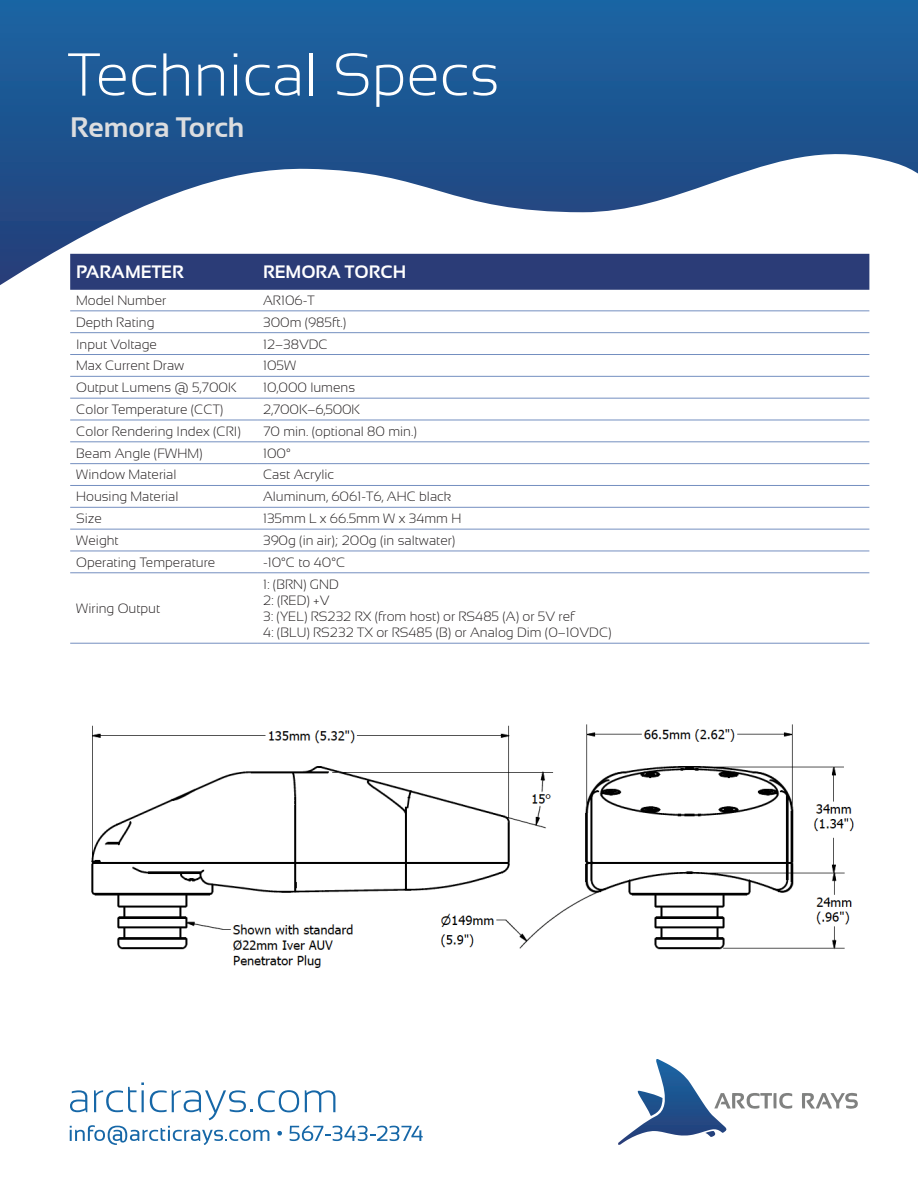
<style>
.page{position:relative;width:918px;height:1188px;background:#fff}
.page>*{position:absolute;margin:0;border:0;box-sizing:border-box;transform-origin:0 0}
.t1{font:700 28.2px "Sansation";color:#dcdddf}
.t2{font:700 18px "Sansation";color:#fff}
.t3{font:300 13.5px "Sansation";color:#231f20}
</style>
<div class="page">
<svg style="left:802px;top:1093px;width:56px;height:16px"></svg>
<svg style="left:618px;top:1059px;width:174px;height:86px"></svg>
<svg style="left:0;top:0;width:918px;height:290px"></svg>
<svg style="left:68px;top:53px;width:58px;height:43px;background:#487aaa"></svg>
<svg style="left:132px;top:65px;width:24px;height:31px"></svg>
<svg style="left:163px;top:53px;width:26px;height:43px"></svg>
<svg style="left:198px;top:65px;width:26px;height:31px"></svg>
<hr style="left:234px;top:65px;width:3px;height:31px;background:#fff">
<svg style="left:234px;top:53px;width:3px;height:4px"></svg>
<svg style="left:246px;top:65px;width:54px;height:31px"></svg>
<hr style="left:310px;top:53px;width:3px;height:43px;background:#fff">
<svg style="left:336px;top:53px;width:32px;height:43px"></svg>
<svg style="left:376px;top:65px;width:27px;height:42px"></svg>
<svg style="left:410px;top:65px;width:26px;height:31px"></svg>
<svg style="left:443px;top:65px;width:54px;height:31px"></svg>
<svg style="left:70px;top:1082px;width:353px;height:63px"></svg>
<div style="left:70px;top:254px;width:799px;height:36px;background:#2b3c77"></div>
<hr style="left:70px;top:310px;width:187px;height:1px;background:#748fc0">
<hr style="left:257px;top:310px;width:612px;height:1px;background:#748fc0">
<hr style="left:70px;top:332px;width:187px;height:1px;background:#748fc0">
<hr style="left:257px;top:332px;width:612px;height:1px;background:#748fc0">
<hr style="left:70px;top:354px;width:187px;height:1px;background:#748fc0">
<hr style="left:257px;top:354px;width:612px;height:1px;background:#748fc0">
<hr style="left:70px;top:376px;width:187px;height:1px;background:#748fc0">
<hr style="left:257px;top:376px;width:612px;height:1px;background:#748fc0">
<hr style="left:70px;top:398px;width:187px;height:1px;background:#748fc0">
<hr style="left:257px;top:398px;width:612px;height:1px;background:#748fc0">
<hr style="left:70px;top:420px;width:187px;height:1px;background:#748fc0">
<hr style="left:257px;top:420px;width:612px;height:1px;background:#748fc0">
<hr style="left:70px;top:441px;width:187px;height:1px;background:#748fc0">
<hr style="left:257px;top:441px;width:612px;height:1px;background:#748fc0">
<hr style="left:70px;top:463px;width:187px;height:1px;background:#748fc0">
<hr style="left:257px;top:463px;width:612px;height:1px;background:#748fc0">
<hr style="left:70px;top:485px;width:187px;height:1px;background:#748fc0">
<hr style="left:257px;top:485px;width:612px;height:1px;background:#748fc0">
<hr style="left:70px;top:507px;width:187px;height:1px;background:#748fc0">
<hr style="left:257px;top:507px;width:612px;height:1px;background:#748fc0">
<hr style="left:70px;top:529px;width:187px;height:1px;background:#748fc0">
<hr style="left:257px;top:529px;width:612px;height:1px;background:#748fc0">
<hr style="left:70px;top:551px;width:187px;height:1px;background:#748fc0">
<hr style="left:257px;top:551px;width:612px;height:1px;background:#748fc0">
<hr style="left:70px;top:572px;width:187px;height:1px;background:#748fc0">
<hr style="left:257px;top:572px;width:612px;height:1px;background:#748fc0">
<hr style="left:70px;top:643px;width:187px;height:1px;background:#748fc0">
<hr style="left:257px;top:643px;width:612px;height:1px;background:#748fc0">
<img style="left:91px;top:724px;width:763px;height:244px">
<p class="t1" style="left:70px;top:112px;width:176px">Remora Torch</p>
<p class="t2" style="left:76px;top:262px;width:109px">PARAMETER</p>
<p class="t2" style="left:263px;top:262px;width:145px">REMORA TORCH</p>
<p class="t3" style="left:76px;top:293px;width:92px">Model Number</p>
<p class="t3" style="left:263px;top:293px;width:53px">AR106-T</p>
<p class="t3" style="left:76px;top:314px;width:80px">Depth Rating</p>
<p class="t3" style="left:263px;top:314px;width:85px">300m (985ft.)</p>
<p class="t3" style="left:76px;top:336px;width:82px">Input Voltage</p>
<p class="t3" style="left:263px;top:336px;width:66px">12–38VDC</p>
<p class="t3" style="left:76px;top:358px;width:110px">Max Current Draw</p>
<p class="t3" style="left:263px;top:358px;width:35px">105W</p>
<p class="t3" style="left:76px;top:380px;width:162px">Output Lumens @ 5,700K</p>
<p class="t3" style="left:263px;top:380px;width:94px">10,000 lumens</p>
<p class="t3" style="left:76px;top:402px;width:149px">Color Temperature (CCT)</p>
<p class="t3" style="left:263px;top:402px;width:99px">2,700K–6,500K</p>
<p class="t3" style="left:76px;top:424px;width:166px">Color Rendering Index (CRI)</p>
<p class="t3" style="left:263px;top:424px;width:155px">70 min. (optional 80 min.)</p>
<p class="t3" style="left:76px;top:445px;width:128px">Beam Angle (FWHM)</p>
<p class="t3" style="left:263px;top:445px;width:29px">100º</p>
<p class="t3" style="left:76px;top:467px;width:102px">Window Material</p>
<p class="t3" style="left:263px;top:467px;width:73px">Cast Acrylic</p>
<p class="t3" style="left:76px;top:489px;width:104px">Housing Material</p>
<p class="t3" style="left:263px;top:489px;width:190px">Aluminum, 6061-T6, AHC black</p>
<p class="t3" style="left:76px;top:511px;width:27px">Size</p>
<p class="t3" style="left:263px;top:511px;width:200px">135mm L x 66.5mm W x 34mm H</p>
<p class="t3" style="left:76px;top:533px;width:44px">Weight</p>
<p class="t3" style="left:263px;top:533px;width:194px">390g (in air); 200g (in saltwater)</p>
<p class="t3" style="left:76px;top:555px;width:141px">Operating Temperature</p>
<p class="t3" style="left:263px;top:555px;width:84px">-10ºC to 40ºC</p>
<p class="t3" style="left:76px;top:601px;width:86px">Wiring Output</p>
<p class="t3" style="left:263px;top:576px;width:77px">1: (BRN) GND</p>
<p class="t3" style="left:263px;top:593px;width:68px">2: (RED) +V</p>
<p class="t3" style="left:263px;top:609px;width:313px">3: (YEL) RS232 RX (from host) or RS485 (A) or 5V ref</p>
<p class="t3" style="left:263px;top:625px;width:350px">4: (BLU) RS232 TX or RS485 (B) or Analog Dim (0–10VDC)</p>
</div>
